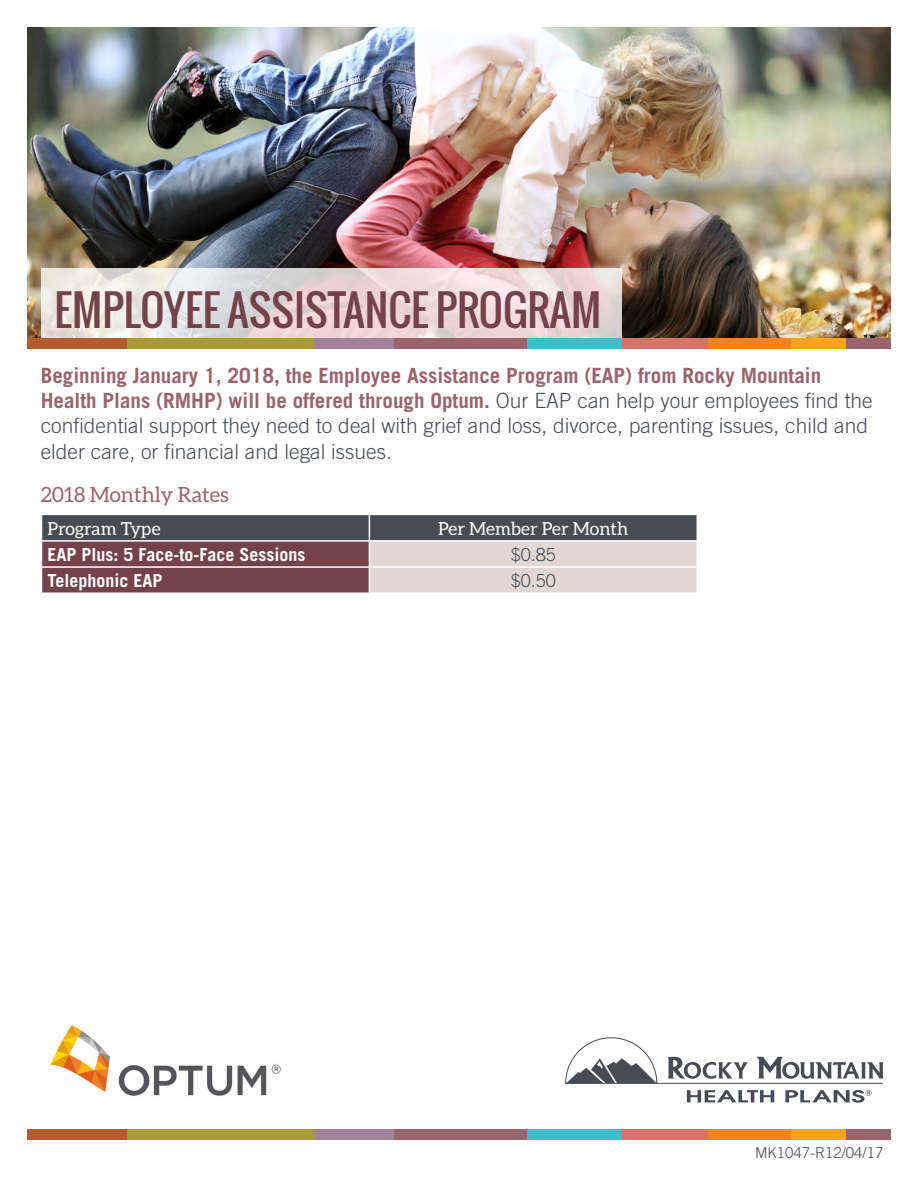
<style>
.page{position:relative;width:918px;height:1188px;background:#fff}
.page>*{position:absolute;margin:0;border:0;box-sizing:border-box;transform-origin:0 0}
.t1{font:42px "Oswald";color:#744349}
.Body_text_Light_12_1{font:300 21px/25.2px "Trade Gothic";color:#464b54}
.Body_text_Light_12_1-2{font:21px "Aleo";color:#99646c}
.t2{font:700 18px "Trade Gothic";color:#fff}
.t3{font:18px "Aleo";color:#fff}
.t4{font:300 18px "Trade Gothic";color:#464b54}
.Body_Text_12_pt_-__1{font:300 15px "Trade Gothic";color:#464b54}
.s1{font-weight:700;color:#99646c}
</style>
<div class="page">
<img style="left:27px;top:27px;width:864px;height:311px">
<svg style="left:41px;top:269px;width:581px;height:69px;background:#eadddc"></svg>
<div style="left:123px;top:338px;width:193px;height:10px;background:#a99b33"></div>
<div style="left:315px;top:338px;width:81px;height:10px;background:#a3809c"></div>
<div style="left:394px;top:338px;width:135px;height:10px;background:#99646c"></div>
<div style="left:527px;top:338px;width:96px;height:10px;background:#41bcca"></div>
<div style="left:622px;top:338px;width:88px;height:10px;background:#d67467"></div>
<div style="left:708px;top:338px;width:104px;height:10px;background:#f58220"></div>
<div style="left:791px;top:338px;width:75px;height:10px;background:#f9a21c"></div>
<div style="left:847px;top:338px;width:44px;height:10px;background:#99646c"></div>
<div style="left:27px;top:338px;width:99px;height:10px;background:#b55b30"></div>
<div style="left:123px;top:1129px;width:193px;height:10px;background:#a99b33"></div>
<div style="left:315px;top:1129px;width:81px;height:10px;background:#a3809c"></div>
<div style="left:394px;top:1129px;width:135px;height:10px;background:#99646c"></div>
<div style="left:527px;top:1129px;width:96px;height:10px;background:#41bcca"></div>
<div style="left:622px;top:1129px;width:88px;height:10px;background:#d67467"></div>
<div style="left:708px;top:1129px;width:104px;height:10px;background:#f58220"></div>
<div style="left:791px;top:1129px;width:75px;height:10px;background:#f9a21c"></div>
<div style="left:847px;top:1129px;width:44px;height:10px;background:#99646c"></div>
<div style="left:27px;top:1129px;width:99px;height:10px;background:#b55b30"></div>
<svg style="left:41px;top:514px;width:656px;height:79px;background:#8f7d82"></svg>
<hr style="left:41px;top:540px;width:328px;height:2px;background:#fff">
<hr style="left:369px;top:540px;width:329px;height:2px;background:#fff">
<hr style="left:655px;top:1083px;width:228px;height:1px;background:#464b54">
<svg style="left:565px;top:1037px;width:93px;height:47px"></svg>
<svg style="left:668px;top:1057px;width:80px;height:22px"></svg>
<svg style="left:756px;top:1057px;width:127px;height:22px"></svg>
<svg style="left:687px;top:1090px;width:87px;height:12px"></svg>
<svg style="left:785px;top:1090px;width:87px;height:13px"></svg>
<img style="left:50px;top:1025px;width:231px;height:71px">
<h1 class="t1" style="left:55px;top:279px;width:548px">EMPLOYEE ASSISTANCE PROGRAM</h1>
<p class="Body_text_Light_12_1" style="left:41px;top:363px;width:833px"><span class="s1">Beginning January 1, 2018, the Employee Assistance Program (EAP) from Rocky Mountain Health Plans (RMHP) will be offered through Optum.</span> Our EAP can help your employees find the confidential support they need to deal with grief and loss, divorce, parenting issues, child and elder care, or financial and legal issues.</p>
<p class="Body_text_Light_12_1-2" style="left:41px;top:482px;width:190px">2018 Monthly Rates</p>
<p class="t3" style="left:47px;top:518px;width:115px">Program Type</p>
<p class="t3" style="left:438px;top:518px;width:192px">Per Member Per Month</p>
<p class="t2" style="left:47px;top:543px;width:260px">EAP Plus: 5 Face-to-Face Sessions</p>
<p class="t4" style="left:511px;top:544px;width:47px">$0.85</p>
<p class="t2" style="left:47px;top:570px;width:117px">Telephonic EAP</p>
<p class="t4" style="left:511px;top:570px;width:47px">$0.50</p>
<p class="Body_Text_12_pt_-__1" style="left:755px;top:1144px;width:130px">MK1047-R12/04/17</p>
</div>
